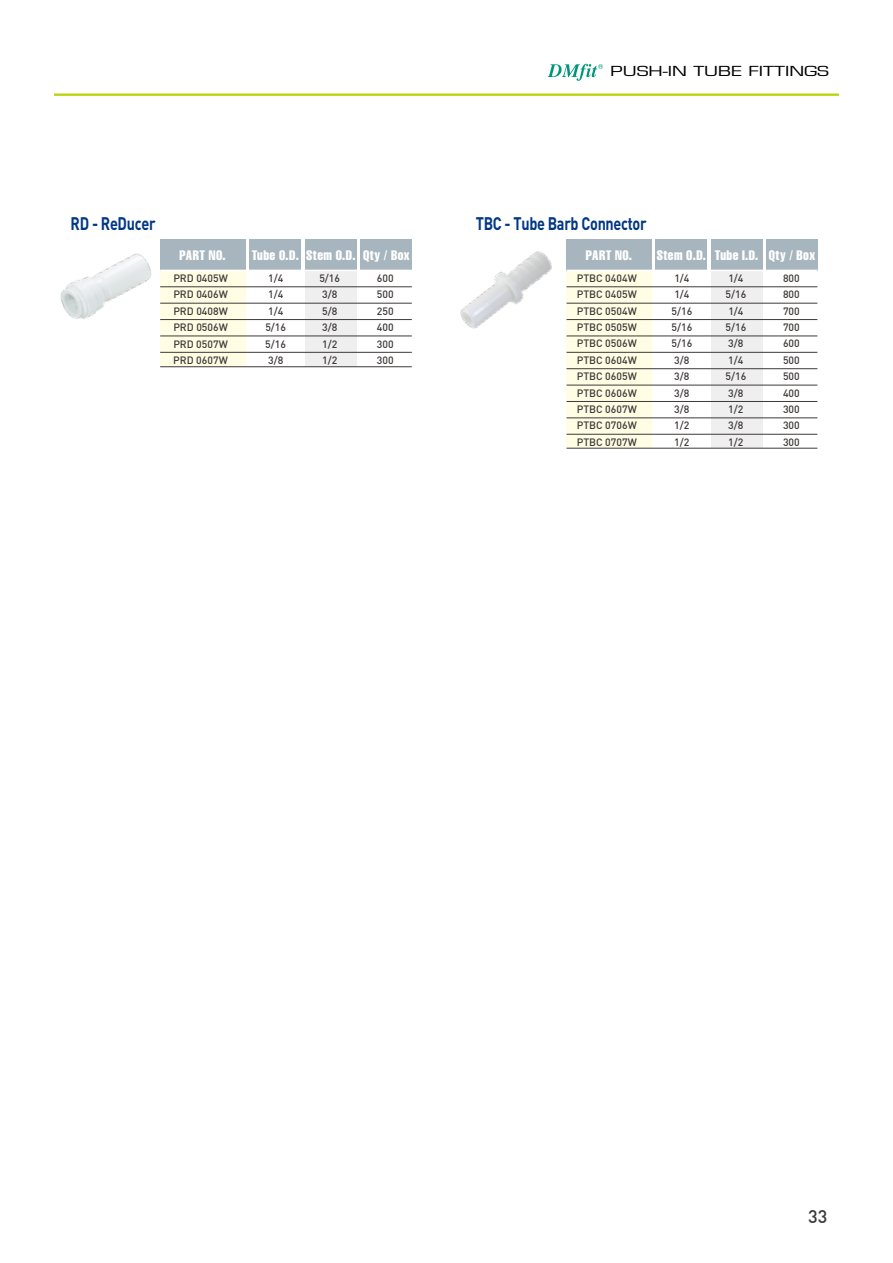
<style>
.page{position:relative;width:893px;height:1263px;background:#fff}
.page>*{position:absolute;margin:0;border:0;box-sizing:border-box;transform-origin:0 0}
.t1{font:700 18px "DIN";letter-spacing:-.02em;color:#003686;scale:.8 1}
.t2{font:500 18px "DIN";color:#3e3a39}
.t3{font:13.5px "Helvetica LT Std Comp";letter-spacing:.035em;color:#fff}
.t4{font:13.5px "Eurostile LT Std";color:#000;scale:1.4 1}
.t5{font:500 10.5px "DIN";color:#3e3a39}
</style>
<div class="page">
<svg style="left:548px;top:64px;width:55px;height:17px"></svg>
<div style="left:305px;top:239px;width:51px;height:128px;background:#efefef"></div>
<img style="left:60px;top:253px;width:91px;height:66px">
<div style="left:160px;top:239px;width:85px;height:128px;background:#fffde4"></div>
<div style="left:160px;top:239px;width:85px;height:31px;background:#a7b6be"></div>
<div style="left:305px;top:239px;width:51px;height:31px;background:#a7b6be"></div>
<div style="left:361px;top:239px;width:51px;height:31px;background:#a7b6be"></div>
<div style="left:250px;top:239px;width:51px;height:31px;background:#a7b6be"></div>
<hr style="left:160px;top:287px;width:252px;height:1px;background:#3e3a39">
<hr style="left:160px;top:303px;width:252px;height:1px;background:#3e3a39">
<hr style="left:160px;top:319px;width:252px;height:1px;background:#3e3a39">
<hr style="left:160px;top:336px;width:252px;height:1px;background:#3e3a39">
<hr style="left:160px;top:352px;width:252px;height:1px;background:#3e3a39">
<hr style="left:160px;top:366px;width:252px;height:1px;background:#3e3a39">
<hr style="left:160px;top:270px;width:252px;height:1px;background:#fff">
<img style="left:460px;top:251px;width:92px;height:78px">
<div style="left:566px;top:239px;width:86px;height:209px;background:#fffde4"></div>
<div style="left:566px;top:239px;width:86px;height:31px;background:#a7b6be"></div>
<div style="left:711px;top:239px;width:51px;height:209px;background:#efefef"></div>
<div style="left:711px;top:239px;width:51px;height:31px;background:#a7b6be"></div>
<div style="left:766px;top:239px;width:51px;height:31px;background:#a7b6be"></div>
<div style="left:656px;top:239px;width:51px;height:31px;background:#a7b6be"></div>
<hr style="left:566px;top:287px;width:251px;height:1px;background:#3e3a39">
<hr style="left:566px;top:303px;width:251px;height:1px;background:#3e3a39">
<hr style="left:566px;top:319px;width:251px;height:1px;background:#3e3a39">
<hr style="left:566px;top:336px;width:251px;height:1px;background:#3e3a39">
<hr style="left:566px;top:352px;width:251px;height:1px;background:#3e3a39">
<hr style="left:566px;top:368px;width:251px;height:1px;background:#3e3a39">
<hr style="left:566px;top:385px;width:251px;height:1px;background:#3e3a39">
<hr style="left:566px;top:401px;width:251px;height:1px;background:#3e3a39">
<hr style="left:566px;top:418px;width:251px;height:1px;background:#3e3a39">
<hr style="left:566px;top:434px;width:251px;height:1px;background:#3e3a39">
<hr style="left:566px;top:448px;width:251px;height:1px;background:#3e3a39">
<hr style="left:566px;top:270px;width:251px;height:1px;background:#fff">
<hr style="left:54px;top:94px;width:785px;height:2px;background:#b8d200">
<h1 class="t1" style="left:71px;top:211px;width:108px">RD - ReDucer</h1>
<p class="t3" style="left:180px;top:246px;width:48px">PART NO.</p>
<p class="t3" style="left:252px;top:246px;width:159px">Tube O.D. Stem O.D. Qty / Box</p>
<p class="t5" style="left:173px;top:271px;width:56px">PRD 0405W</p>
<p class="t5" style="left:268px;top:271px;width:17px">1/4</p>
<p class="t5" style="left:319px;top:271px;width:22px">5/16</p>
<p class="t5" style="left:377px;top:271px;width:18px">600</p>
<p class="t5" style="left:173px;top:288px;width:56px">PRD 0406W</p>
<p class="t5" style="left:268px;top:288px;width:17px">1/4</p>
<p class="t5" style="left:322px;top:288px;width:17px">3/8</p>
<p class="t5" style="left:377px;top:288px;width:18px">500</p>
<p class="t5" style="left:173px;top:304px;width:56px">PRD 0408W</p>
<p class="t5" style="left:268px;top:304px;width:17px">1/4</p>
<p class="t5" style="left:322px;top:304px;width:17px">5/8</p>
<p class="t5" style="left:377px;top:304px;width:18px">250</p>
<p class="t5" style="left:173px;top:321px;width:56px">PRD 0506W</p>
<p class="t5" style="left:265px;top:321px;width:22px">5/16</p>
<p class="t5" style="left:322px;top:321px;width:17px">3/8</p>
<p class="t5" style="left:377px;top:321px;width:18px">400</p>
<p class="t5" style="left:173px;top:337px;width:56px">PRD 0507W</p>
<p class="t5" style="left:265px;top:337px;width:22px">5/16</p>
<p class="t5" style="left:322px;top:337px;width:17px">1/2</p>
<p class="t5" style="left:377px;top:337px;width:18px">300</p>
<p class="t5" style="left:173px;top:354px;width:56px">PRD 0607W</p>
<p class="t5" style="left:268px;top:354px;width:17px">3/8</p>
<p class="t5" style="left:322px;top:354px;width:17px">1/2</p>
<p class="t5" style="left:377px;top:354px;width:18px">300</p>
<p class="t4" style="left:610px;top:63px;width:158px">PUSH-IN TUBE FITTINGS</p>
<h1 class="t1" style="left:476px;top:211px;width:215px">TBC - Tube Barb Connector</h1>
<p class="t3" style="left:586px;top:246px;width:48px">PART NO.</p>
<p class="t3" style="left:657px;top:246px;width:160px">Stem O.D. Tube I.D. Qty / Box</p>
<p class="t5" style="left:577px;top:271px;width:62px">PTBC 0404W</p>
<p class="t5" style="left:674px;top:271px;width:17px">1/4</p>
<p class="t5" style="left:728px;top:271px;width:17px">1/4</p>
<p class="t5" style="left:783px;top:271px;width:18px">800</p>
<p class="t5" style="left:577px;top:288px;width:62px">PTBC 0405W</p>
<p class="t5" style="left:674px;top:288px;width:17px">1/4</p>
<p class="t5" style="left:725px;top:288px;width:22px">5/16</p>
<p class="t5" style="left:783px;top:288px;width:18px">800</p>
<p class="t5" style="left:577px;top:304px;width:62px">PTBC 0504W</p>
<p class="t5" style="left:671px;top:304px;width:22px">5/16</p>
<p class="t5" style="left:728px;top:304px;width:17px">1/4</p>
<p class="t5" style="left:783px;top:304px;width:18px">700</p>
<p class="t5" style="left:577px;top:320px;width:62px">PTBC 0505W</p>
<p class="t5" style="left:671px;top:320px;width:22px">5/16</p>
<p class="t5" style="left:725px;top:320px;width:22px">5/16</p>
<p class="t5" style="left:783px;top:320px;width:18px">700</p>
<p class="t5" style="left:577px;top:337px;width:62px">PTBC 0506W</p>
<p class="t5" style="left:671px;top:337px;width:22px">5/16</p>
<p class="t5" style="left:728px;top:337px;width:17px">3/8</p>
<p class="t5" style="left:783px;top:337px;width:18px">600</p>
<p class="t5" style="left:577px;top:353px;width:62px">PTBC 0604W</p>
<p class="t5" style="left:674px;top:353px;width:17px">3/8</p>
<p class="t5" style="left:728px;top:353px;width:17px">1/4</p>
<p class="t5" style="left:783px;top:353px;width:18px">500</p>
<p class="t5" style="left:577px;top:370px;width:62px">PTBC 0605W</p>
<p class="t5" style="left:674px;top:370px;width:17px">3/8</p>
<p class="t5" style="left:725px;top:370px;width:22px">5/16</p>
<p class="t5" style="left:783px;top:370px;width:18px">500</p>
<p class="t5" style="left:577px;top:386px;width:62px">PTBC 0606W</p>
<p class="t5" style="left:674px;top:386px;width:17px">3/8</p>
<p class="t5" style="left:728px;top:386px;width:17px">3/8</p>
<p class="t5" style="left:783px;top:386px;width:18px">400</p>
<p class="t5" style="left:577px;top:402px;width:62px">PTBC 0607W</p>
<p class="t5" style="left:674px;top:402px;width:17px">3/8</p>
<p class="t5" style="left:728px;top:402px;width:17px">1/2</p>
<p class="t5" style="left:783px;top:402px;width:18px">300</p>
<p class="t5" style="left:577px;top:419px;width:62px">PTBC 0706W</p>
<p class="t5" style="left:674px;top:419px;width:17px">1/2</p>
<p class="t5" style="left:728px;top:419px;width:17px">3/8</p>
<p class="t5" style="left:783px;top:419px;width:18px">300</p>
<p class="t5" style="left:577px;top:435px;width:62px">PTBC 0707W</p>
<p class="t5" style="left:674px;top:435px;width:17px">1/2</p>
<p class="t5" style="left:728px;top:435px;width:17px">1/2</p>
<p class="t5" style="left:783px;top:435px;width:18px">300</p>
<h1 class="t2" style="left:808px;top:1205px;width:21px">33</h1>
</div>
